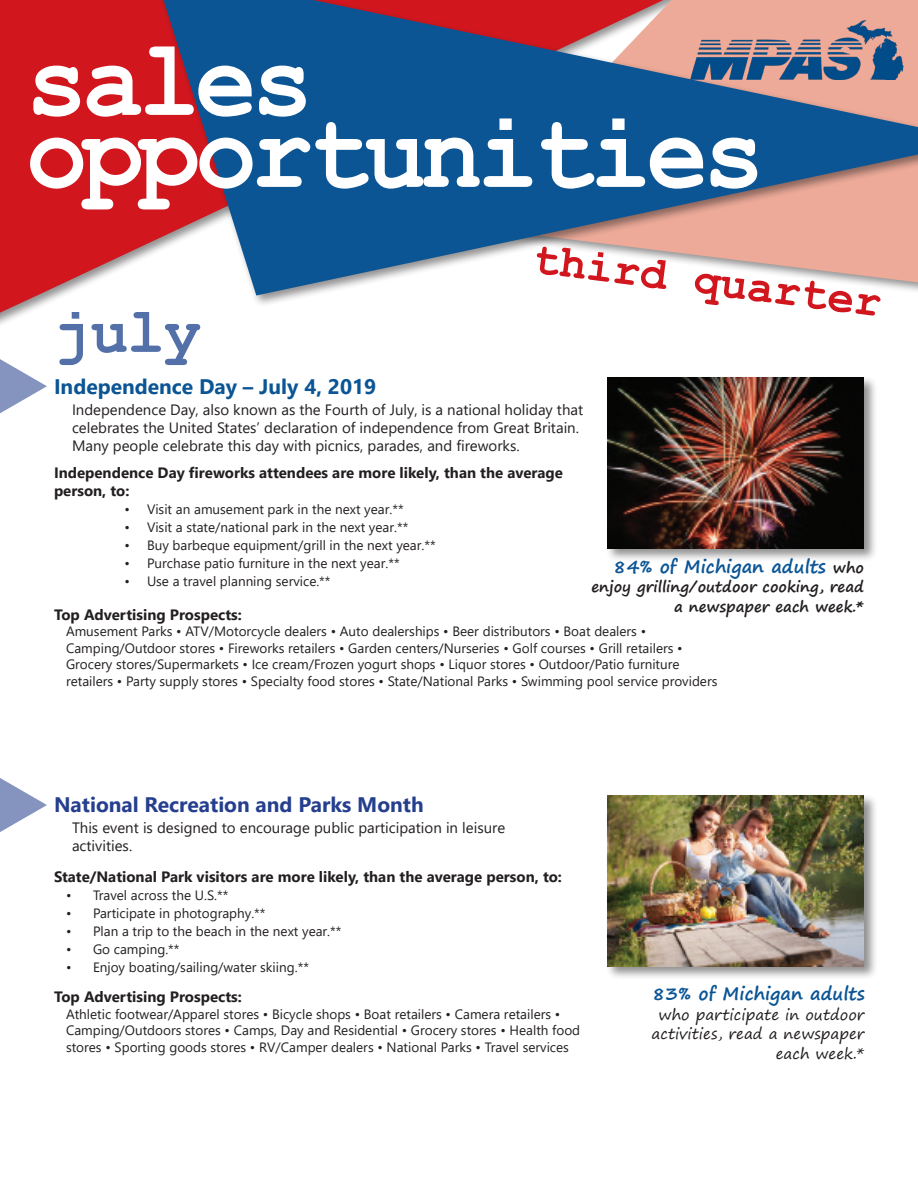
<style>
.page{position:relative;width:918px;height:1188px;background:#fff}
.page>*{position:absolute;margin:0;border:0;box-sizing:border-box;transform-origin:0 0}
.t1{font:700 108px "Courier New";letter-spacing:-.05em;color:#fff;scale:.95 1}
.t2{font:700 63px "Courier New";color:#5371a8}
.t3{font:700 45px "Courier New";color:#d1161e}
.t4{font:700 21px "Segoe UI";color:#253f8e}
.t5{font:700 21px "Segoe UI";color:#0b5595}
.t6{font:700 18px "Segoe Print";color:#0b5595}
.t7{font:15px/18px "Segoe UI";color:#231f20}
.t8{font:700 15px/18px "Segoe UI";color:#231f20}
.t9{font:15px/19.5px "Segoe Print";color:#231f20;text-align:right}
.t10{font:700 15px/19.5px "Segoe Print";color:#231f20;text-align:right}
.t11{font:13.5px/16.5px "Segoe UI";color:#231f20}
.s1{font-size:15px;color:#231f20}
</style>
<div class="page">
<svg style="left:0;top:0;width:150px;height:324px;fill:#d1161e"></svg>
<div style="left:150px;top:0;width:768px;height:308px;background:#231f20;opacity:.5"></div>
<svg style="left:164px;top:0;width:754px;height:296px;fill:#0b5595"></svg>
<img style="left:685px;top:16px;width:222px;height:64px">
<div style="left:605px;top:375px;width:273px;height:188px;background:#231f20;opacity:.5"></div>
<img style="left:608px;top:377px;width:256px;height:171px">
<div style="left:606px;top:794px;width:272px;height:186px;background:#231f20;opacity:.5"></div>
<img style="left:608px;top:795px;width:256px;height:171px">
<p class="t1" style="left:26px;top:14px;width:304px">sales</p>
<p class="t1" style="left:26px;top:86px;width:779px">opportunities</p>
<p class="t3" style="left:536px;top:231px;width:352px;rotate:7deg">third quarter</p>
<p class="t2" style="left:54px;top:293px;width:149px">july</p>
<p class="t5" style="left:54px;top:367px;width:324px">Independence Day – July 4, 2019</p>
<p class="t7" style="left:72px;top:400px;width:513px">Independence Day, also known as the Fourth of July, is a national holiday that celebrates the United States’ declaration of independence from Great Britain.<br>Many people celebrate this day with picnics, parades, and fireworks.</p>
<p class="t8" style="left:54px;top:463px;width:511px">Independence Day fireworks attendees are more likely, than the average person, to:</p>
<p class="t11" style="left:124px;top:500px;width:281px">• Visit an amusement park in the next year.**</p>
<p class="t11" style="left:124px;top:518px;width:285px">• Visit a state/national park in the next year.**</p>
<p class="t11" style="left:124px;top:536px;width:313px">• Buy barbeque equipment/grill in the next year.**</p>
<p class="t11" style="left:124px;top:554px;width:277px">• Purchase patio furniture in the next year.**</p>
<p class="t11" style="left:124px;top:572px;width:208px">• Use a travel planning service.**</p>
<p class="t6" style="left:613px;top:550px;width:252px">84% of Michigan adults <span class="s1">who</span></p>
<p class="t10" style="left:591px;top:577px;width:274px">enjoy grilling/outdoor cooking, read a newspaper each week.*</p>
<p class="t8" style="left:54px;top:604px;width:189px">Top Advertising Prospects:</p>
<p class="t11" style="left:66px;top:622px;width:582px">Amusement Parks • ATV/Motorcycle dealers • Auto dealerships • Beer distributors • Boat dealers •</p>
<p class="t11" style="left:66px;top:639px;width:653px">Camping/Outdoor stores • Fireworks retailers • Garden centers/Nurseries • Golf courses • Grill retailers •<br>Grocery stores/Supermarkets • Ice cream/Frozen yogurt shops • Liquor stores • Outdoor/Patio furniture retailers • Party supply stores • Specialty food stores • State/National Parks • Swimming pool service providers</p>
<p class="t4" style="left:54px;top:785px;width:371px">National Recreation and Parks Month</p>
<p class="t7" style="left:72px;top:818px;width:435px">This event is designed to encourage public participation in leisure activities.</p>
<p class="t8" style="left:54px;top:866px;width:510px">State/National Park visitors are more likely, than the average person, to:</p>
<p class="t11" style="left:66px;top:886px;width:164px">• Travel across the U.S.**</p>
<p class="t11" style="left:66px;top:904px;width:201px">• Participate in photography.**</p>
<p class="t11" style="left:66px;top:922px;width:277px">• Plan a trip to the beach in the next year.**</p>
<p class="t11" style="left:66px;top:940px;width:115px">• Go camping.**</p>
<p class="t11" style="left:66px;top:958px;width:244px">• Enjoy boating/sailing/water skiing.**</p>
<p class="t8" style="left:54px;top:987px;width:189px">Top Advertising Prospects:</p>
<p class="t11" style="left:66px;top:1004px;width:516px">Athletic footwear/Apparel stores • Bicycle shops • Boat retailers • Camera retailers •<br>Camping/Outdoors stores • Camps, Day and Residential • Grocery stores • Health food stores • Sporting goods stores • RV/Camper dealers • National Parks • Travel services</p>
<p class="t6" style="left:652px;top:978px;width:214px">83% of Michigan adults</p>
<p class="t9" style="left:652px;top:1005px;width:214px">who participate in outdoor activities, read a newspaper each week.*</p>
</div>
